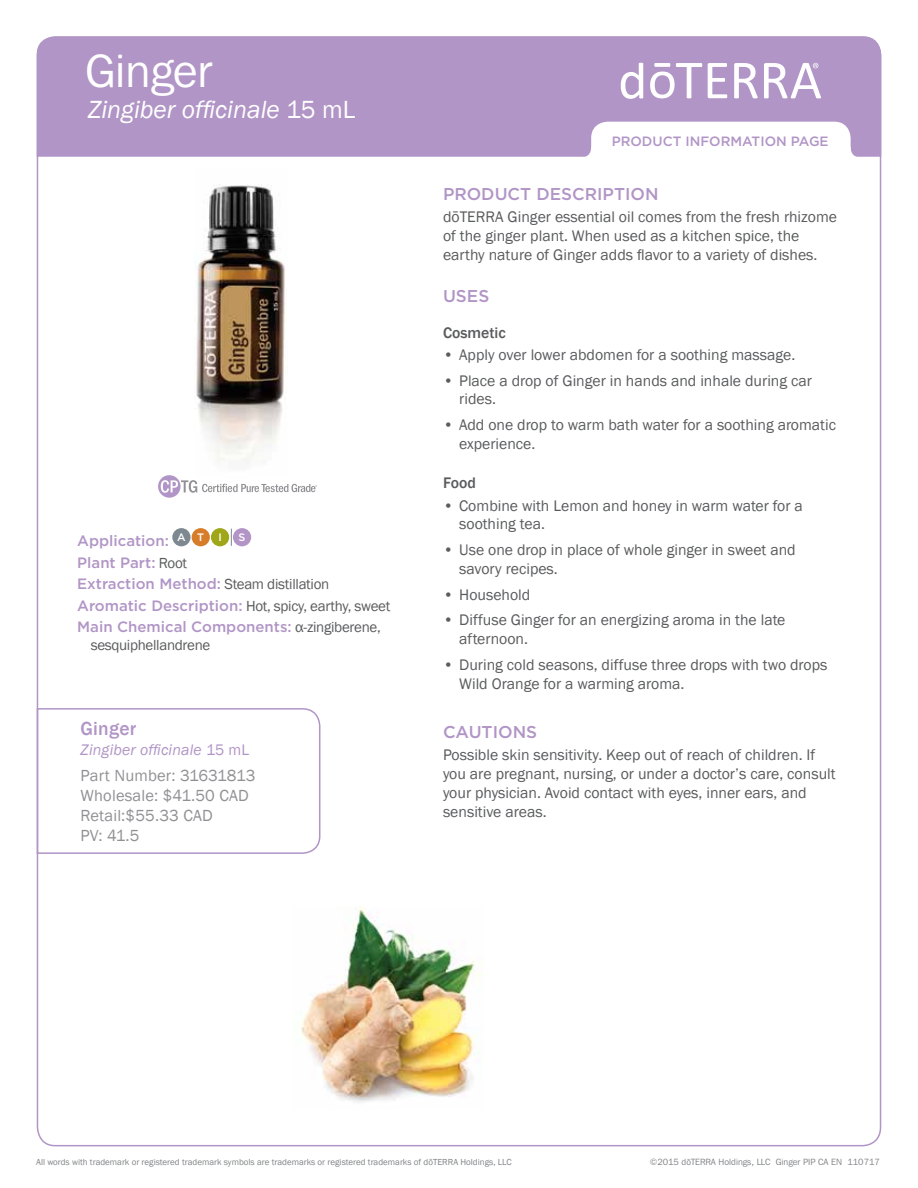
<style>
.page{position:relative;width:918px;height:1188px;background:#fff}
.page>*{position:absolute;margin:0;border:0;box-sizing:border-box;transform-origin:0 0}
.t1{font:46.5px "Franklin Gothic IT Cby BT";color:#fff}
.t2{font:italic 25.5px "Franklin Gothic";color:#fff}
.t3{font:500 19.5px "Franklin Gothic";letter-spacing:.01em;color:#b195c6}
.t4{font:500 17.1px "Gotham";color:#b195c6}
.t5{font:16.5px/19.8px "Franklin Gothic";letter-spacing:.01em;color:#919195}
.t6{font:15.75px/18.9px "Franklin Gothic";color:#5a5b5d}
.t7{font:italic 15.75px "Franklin Gothic";letter-spacing:.01em;color:#b195c6}
.t8{font:500 15.75px "Franklin Gothic";color:#5a5b5d}
.t9{font:500 15px/21.5px "Gotham";color:#b195c6}
.t10{font:15px "Franklin Gothic";letter-spacing:-.02em;color:#5a5b5d}
.t11{font:500 13.5px "Gotham";color:#b195c6}
.t12{font:500 10.8px "Gotham";color:#fff}
.t13{font:9px "Franklin Gothic";color:#808285}
.t14{font:9px "Franklin Gothic IT Cby BT";color:#808285}
.s1{font-style:normal}
.s2{font-family:"Franklin Gothic";font-weight:400;color:#5a5b5d}
.s3{font-family:"Gotham";font-weight:500;color:#b195c6}
.s4{font-family:"Franklin Gothic"}
</style>
<div class="page">
<div style="left:37px;top:36px;width:844px;height:121px;background:#b195c6"></div>
<svg style="left:734px;top:63px;width:24px;height:35px"></svg>
<svg style="left:708px;top:63px;width:19px;height:35px"></svg>
<svg style="left:650px;top:63px;width:52px;height:35px"></svg>
<svg style="left:621px;top:63px;width:22px;height:36px"></svg>
<svg style="left:764px;top:63px;width:57px;height:35px"></svg>
<svg style="left:581px;top:122px;width:280px;height:35px"></svg>
<svg style="left:158px;top:475px;width:159px;height:23px"></svg>
<svg style="left:231px;top:529px;width:1px;height:17px"></svg>
<div style="left:172px;top:528px;width:19px;height:18px;background:#7d8891;border-radius:50%"></div>
<div style="left:192px;top:528px;width:18px;height:18px;background:#d77d2a;border-radius:50%"></div>
<div style="left:211px;top:528px;width:18px;height:18px;background:#9fa617;border-radius:50%"></div>
<div style="left:233px;top:528px;width:18px;height:18px;background:#b295c6;border-radius:50%"></div>
<svg style="left:36px;top:707px;width:285px;height:148px"></svg>
<img style="left:194px;top:184px;width:93px;height:294px">
<img style="left:300px;top:907px;width:182px;height:195px">
<h1 class="t1" style="left:85px;top:42px;width:128px">Ginger</h1>
<h2 class="t2" style="left:88px;top:94px;width:269px">Zingiber officinale <span class="s1">15 mL</span></h2>
<p class="t9" style="left:77px;top:530px;width:129px">Application: <sup>A</sup> <sup>T</sup></p>
<p class="t12" style="left:218px;top:530px;width:5px">I</p>
<p class="t12" style="left:239px;top:530px;width:8px">S</p>
<p class="t9" style="left:77px;top:552px;width:254px">Plant Part: <span class="s2">Root<br></span>Extraction Method: <span class="s2">Steam distillation</span></p>
<p class="t10" style="left:77px;top:596px;width:315px"><span class="s3">Aromatic Description:</span> Hot, spicy, earthy, sweet</p>
<p class="t9" style="left:77px;top:616px;width:305px">Main Chemical Components: <span class="s2">α-zingiberene,</span></p>
<p class="t10" style="left:91px;top:636px;width:121px">sesquiphellandrene</p>
<p class="t3" style="left:81px;top:717px;width:57px">Ginger</p>
<p class="t7" style="left:81px;top:739px;width:170px">Zingiber officinale <span class="s1">15 mL</span></p>
<p class="t5" style="left:81px;top:766px;width:176px">Part Number: 31631813<br>Wholesale: $41.50 CAD<br>Retail:$55.33 CAD<br>PV: 41.5</p>
<p class="t11" style="left:612px;top:132px;width:218px">PRODUCT INFORMATION PAGE</p>
<p class="t4" style="left:443px;top:182px;width:217px">PRODUCT DESCRIPTION</p>
<p class="t6" style="left:443px;top:208px;width:396px">dōTERRA Ginger essential oil comes from the fresh rhizome of the ginger plant. When used as a kitchen spice, the earthy nature of Ginger adds flavor to a variety of dishes.</p>
<p class="t4" style="left:443px;top:284px;width:48px">USES</p>
<p class="t8" style="left:443px;top:323px;width:64px">Cosmetic</p>
<p class="t6" style="left:443px;top:346px;width:354px">• Apply over lower abdomen for a soothing massage.</p>
<p class="t6" style="left:459px;top:371px;width:354px;text-indent:-16px">• Place a drop of Ginger in hands and inhale during car rides.</p>
<p class="t6" style="left:459px;top:416px;width:378px;text-indent:-16px">• Add one drop to warm bath water for a soothing aromatic experience.</p>
<p class="t8" style="left:443px;top:473px;width:34px">Food</p>
<p class="t6" style="left:459px;top:496px;width:345px;text-indent:-16px">• Combine with Lemon and honey in warm water for a soothing tea.</p>
<p class="t6" style="left:459px;top:541px;width:338px;text-indent:-16px">• Use one drop in place of whole ginger in sweet and savory recipes.</p>
<p class="t6" style="left:443px;top:585px;width:89px">• Household</p>
<p class="t6" style="left:459px;top:611px;width:328px;text-indent:-16px">• Diffuse Ginger for an energizing aroma in the late afternoon.</p>
<p class="t6" style="left:459px;top:656px;width:370px;text-indent:-16px">• During cold seasons, diffuse three drops with two drops<br>Wild Orange for a warming aroma.</p>
<p class="t4" style="left:443px;top:720px;width:96px">CAUTIONS</p>
<p class="t6" style="left:443px;top:745px;width:394px">Possible skin sensitivity. Keep out of reach of children. If you are pregnant, nursing, or under a doctor’s care, consult your physician. Avoid contact with eyes, inner ears, and sensitive areas.</p>
<p class="t13" style="left:36px;top:1156px;width:477px">All words with trademark or registered trademark symbols are trademarks or registered trademarks of dōTERRA Holdings, LLC</p>
<p class="t14" style="left:650px;top:1156px;width:231px">©2015 d<span class="s4">ō</span>TERRA Holdings, LLC Ginger PIP CA EN 110717</p>
</div>
